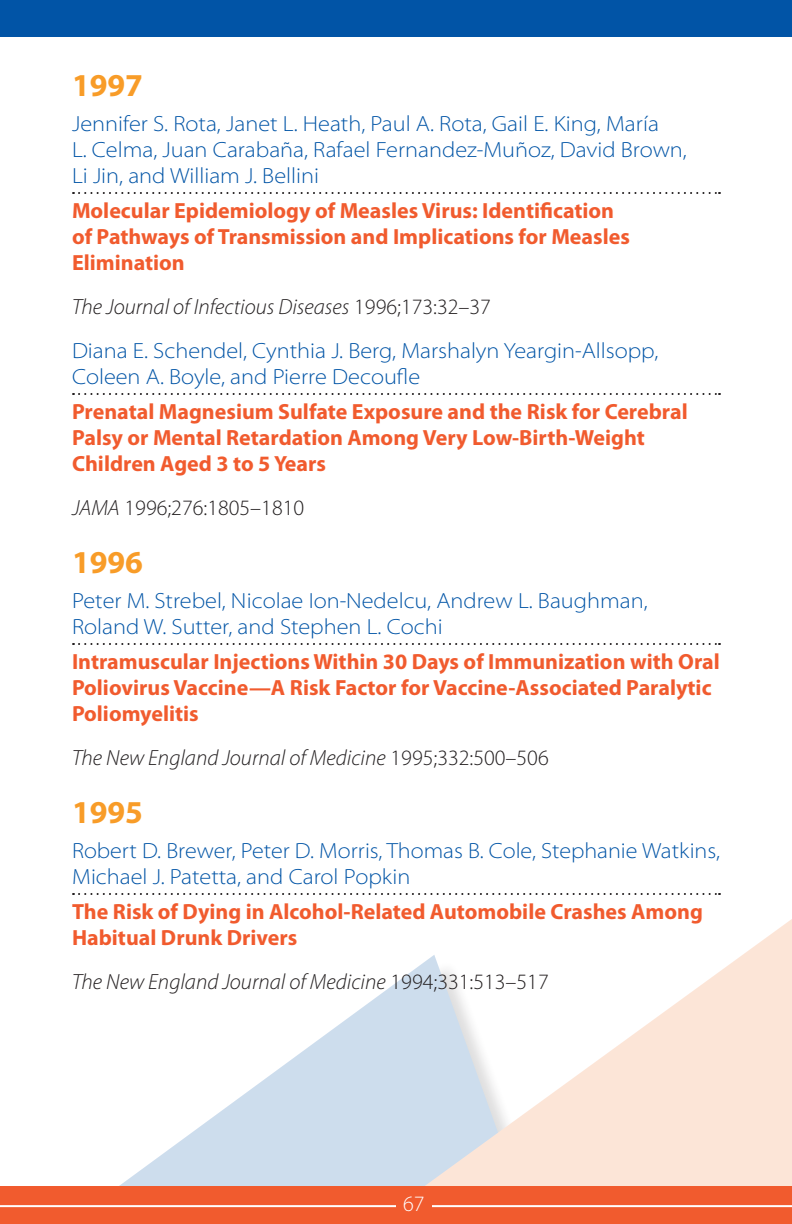
<style>
.page{position:relative;width:792px;height:1224px;background:#fff}
.page>*{position:absolute;margin:0;border:0;box-sizing:border-box;transform-origin:0 0}
.t1{font:700 32px "Myriad Pro";color:#f89c28}
.t2{font:700 22px/26px "Myriad Pro";color:#f15b2e}
.t3{font:300 semi-expanded 22px/26px "Myriad Pro";color:#0154a6}
.t4{font:italic 300 22px "Myriad Pro";color:#231f20}
.t5{font:300 22px "Myriad Pro";color:#231f20}
.t6{font:300 22px "Myriad Pro";color:#fff}
.s1{font-style:normal}
.s2{font-style:italic}
</style>
<div class="page">
<svg style="left:0;top:1036px;width:323px;height:151px"></svg>
<svg style="left:323px;top:893px;width:469px;height:294px"></svg>
<div style="left:0;top:1187px;width:792px;height:37px;background:#f15b2e"></div>
<div style="left:0;top:0;width:792px;height:36px;background:#0154a6"></div>
<hr style="left:0;top:1205px;width:396px;height:2px;background:#fff">
<hr style="left:432px;top:1205px;width:360px;height:2px;background:#fff">
<svg style="left:73px;top:192px;width:647px;height:2px"></svg>
<svg style="left:73px;top:393px;width:647px;height:2px"></svg>
<svg style="left:73px;top:643px;width:647px;height:2px"></svg>
<svg style="left:73px;top:893px;width:647px;height:2px"></svg>
<p class="t1" style="left:72px;top:67px;width:73px">1997</p>
<p class="t3" style="left:72px;top:111px;width:588px">Jennifer S. Rota, Janet L. Heath, Paul A. Rota, Gail E. King, María</p>
<p class="t3" style="left:72px;top:137px;width:616px">L. Celma, Juan Carabaña, Rafael Fernandez-Muñoz, David Brown,<br>Li Jin, and William J. Bellini</p>
<h4 class="t2" style="left:72px;top:198px;width:559px">Molecular Epidemiology of Measles Virus: Identification of Pathways of Transmission and Implications for Measles<br>Elimination</h4>
<p class="t4" style="left:72px;top:295px;width:420px">The Journal of Infectious Diseases <span class="s1">1996;173:32–37</span></p>
<p class="t3" style="left:72px;top:338px;width:588px">Diana E. Schendel, Cynthia J. Berg, Marshalyn Yeargin-Allsopp,<br>Coleen A. Boyle, and Pierre Decoufle</p>
<h4 class="t2" style="left:72px;top:399px;width:617px">Prenatal Magnesium Sulfate Exposure and the Risk for Cerebral<br>Palsy or Mental Retardation Among Very Low-Birth-Weight<br>Children Aged 3 to 5 Years</h4>
<p class="t5" style="left:72px;top:496px;width:234px"><span class="s2">JAMA</span> 1996;276:1805–1810</p>
<p class="t1" style="left:72px;top:544px;width:73px">1996</p>
<p class="t3" style="left:72px;top:588px;width:577px">Peter M. Strebel, Nicolae Ion-Nedelcu, Andrew L. Baughman,<br>Roland W. Sutter, and Stephen L. Cochi</p>
<h4 class="t2" style="left:72px;top:649px;width:649px">Intramuscular Injections Within 30 Days of Immunization with Oral<br>Poliovirus Vaccine—A Risk Factor for Vaccine-Associated Paralytic<br>Poliomyelitis</h4>
<p class="t4" style="left:72px;top:746px;width:478px">The New England Journal of Medicine <span class="s1">1995;332:500–506</span></p>
<p class="t1" style="left:72px;top:794px;width:73px">1995</p>
<p class="t3" style="left:72px;top:838px;width:649px">Robert D. Brewer, Peter D. Morris, Thomas B. Cole, Stephanie Watkins,<br>Michael J. Patetta, and Carol Popkin</p>
<h4 class="t2" style="left:72px;top:899px;width:632px">The Risk of Dying in Alcohol-Related Automobile Crashes Among<br>Habitual Drunk Drivers</h4>
<p class="t4" style="left:72px;top:970px;width:478px">The New England Journal of Medicine <span class="s1">1994;331:513–517</span></p>
<p class="t6" style="left:403px;top:1192px;width:23px">67</p>
</div>
